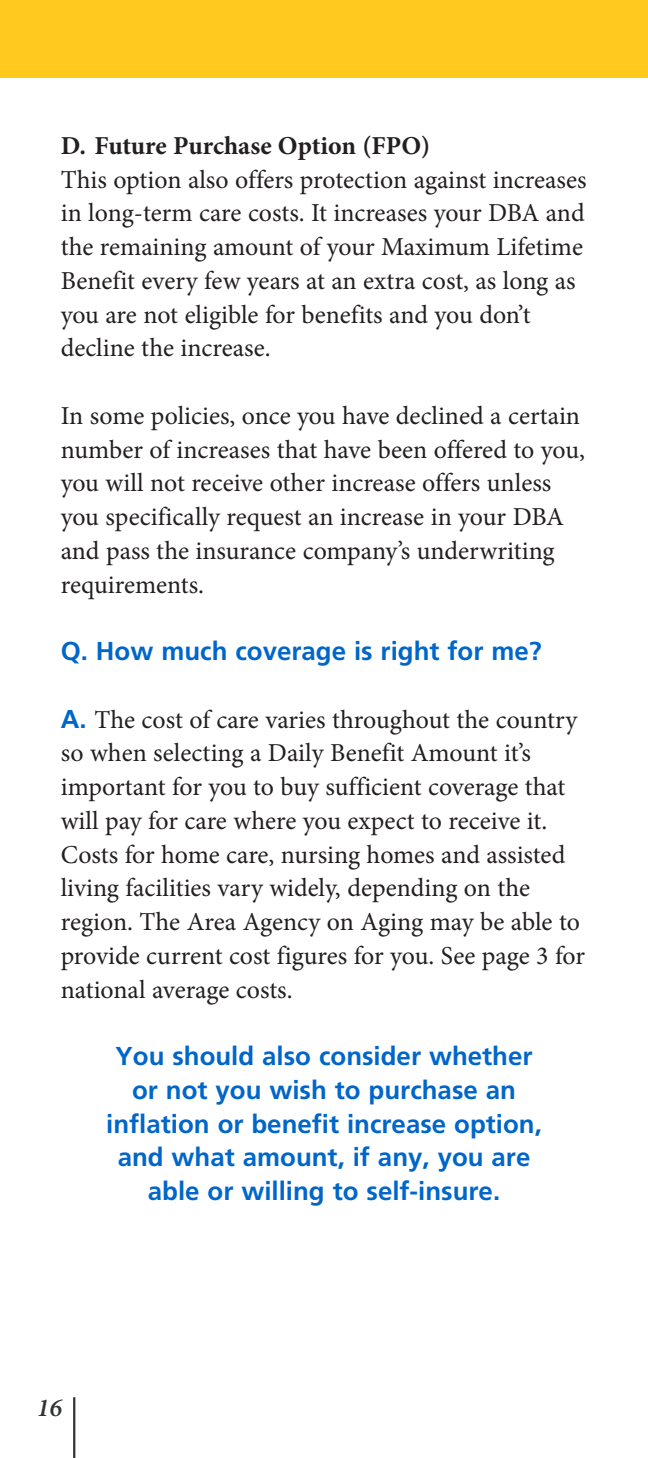
<style>
.page{position:relative;width:648px;height:1458px;background:#fff}
.page>*{position:absolute;margin:0;border:0;box-sizing:border-box;transform-origin:0 0}
.t1{font:25.88px/33.8px "Minion Pro";color:#231f20}
.t2{font:700 25.88px/33.8px "Frutiger LT Std";color:#0066ca;text-align:center}
.t3{font:700 25.88px "Minion Pro";color:#231f20}
.t4{font:italic 600 25.88px "Minion Pro";color:#2e3332}
.s1{font-family:"Frutiger LT Std";font-weight:700;color:#0066ca}
</style>
<div class="page">
<hr style="left:73px;top:1397px;width:2px;height:61px;background:#2e3332">
<div style="left:0;top:0;width:648px;height:78px;background:#ffc91e"></div>
<p class="t3" style="left:61px;top:136px;width:371px">D. Future Purchase Option (FPO)</p>
<p class="t1" style="left:61px;top:165px;width:527px">This option also offers protection against increases in long-term care costs. It increases your DBA and the remaining amount of your Maximum Lifetime Benefit every few years at an extra cost, as long as you are not eligible for benefits and you don’t decline the increase.</p>
<p class="t1" style="left:61px;top:401px;width:526px">In some policies, once you have declined a certain number of increases that have been offered to you, you will not receive other increase offers unless you specifically request an increase in your DBA and pass the insurance company’s underwriting requirements.</p>
<p class="t2" style="left:61px;top:636px;width:482px">Q. How much coverage is right for me?</p>
<p class="t1" style="left:61px;top:705px;width:526px"><span class="s1">A.</span> The cost of care varies throughout the country so when selecting a Daily Benefit Amount it’s important for you to buy sufficient coverage that will pay for care where you expect to receive it.<br>Costs for home care, nursing homes and assisted living facilities vary widely, depending on the region. The Area Agency on Aging may be able to provide current cost figures for you. See page 3 for national average costs.</p>
<p class="t2" style="left:106px;top:1041px;width:437px">You should also consider whether or not you wish to purchase an inflation or benefit increase option, and what amount, if any, you are able or willing to self-insure.</p>
<p class="t4" style="left:37px;top:1398px;width:27px">16</p>
</div>
